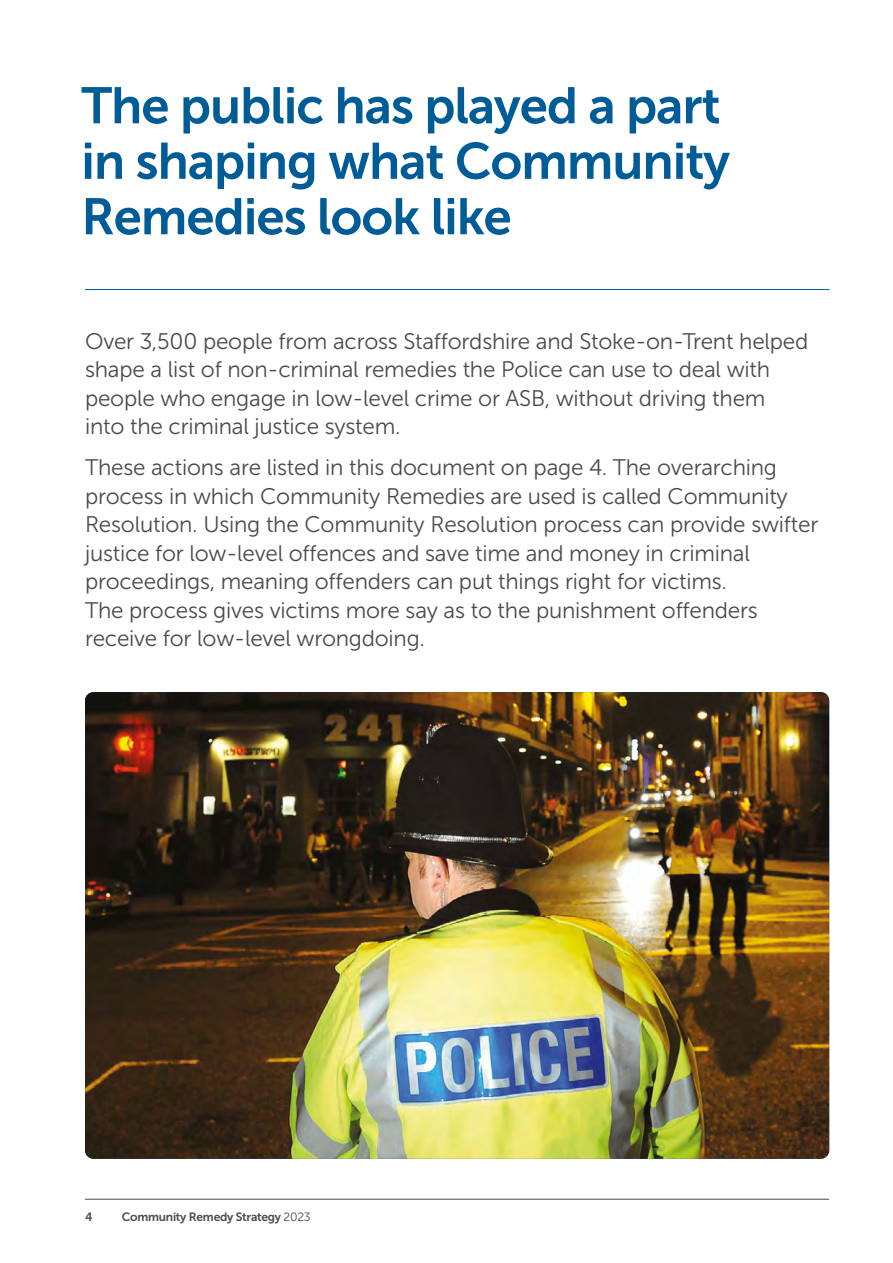
<style>
.page{position:relative;width:893px;height:1263px;background:#fff}
.page>*{position:absolute;margin:0;border:0;box-sizing:border-box;transform-origin:0 0}
.t1{font:51px/55.5px "Museo Sans 700";letter-spacing:-.02em;color:#005c97}
.t2{font:22.5px/28.5px "Museo Sans 300";letter-spacing:-.01em;color:#4a4a49}
.t3{font:12px "Museo Sans 700";letter-spacing:-.02em;color:#4a4a49}
.s1{font-family:"Museo Sans 300"}
</style>
<div class="page">
<hr style="left:85px;top:1199px;width:744px;height:1px;background:#4a4a49">
<img style="left:85px;top:692px;width:744px;height:467px">
<hr style="left:85px;top:289px;width:745px;height:1px;background:#005c97">
<h1 class="t1" style="left:81px;top:78px;width:650px">The public has played a part in shaping what Community<br>Remedies look like</h1>
<p class="t2" style="left:85px;top:327px;width:725px">Over 3,500 people from across Staffordshire and Stoke-on-Trent helped shape a list of non-criminal remedies the Police can use to deal with people who engage in low-level crime or ASB, without driving them into the criminal justice system.</p>
<p class="t2" style="left:85px;top:453px;width:735px">These actions are listed in this document on page 4. The overarching process in which Community Remedies are used is called Community Resolution. Using the Community Resolution process can provide swifter justice for low-level offences and save time and money in criminal proceedings, meaning offenders can put things right for victims.<br>The process gives victims more say as to the punishment offenders receive for low-level wrongdoing.</p>
<p class="t3" style="left:85px;top:1210px;width:9px">4</p>
<p class="t3" style="left:122px;top:1210px;width:190px">Community Remedy Strategy <span class="s1">2023</span></p>
</div>
